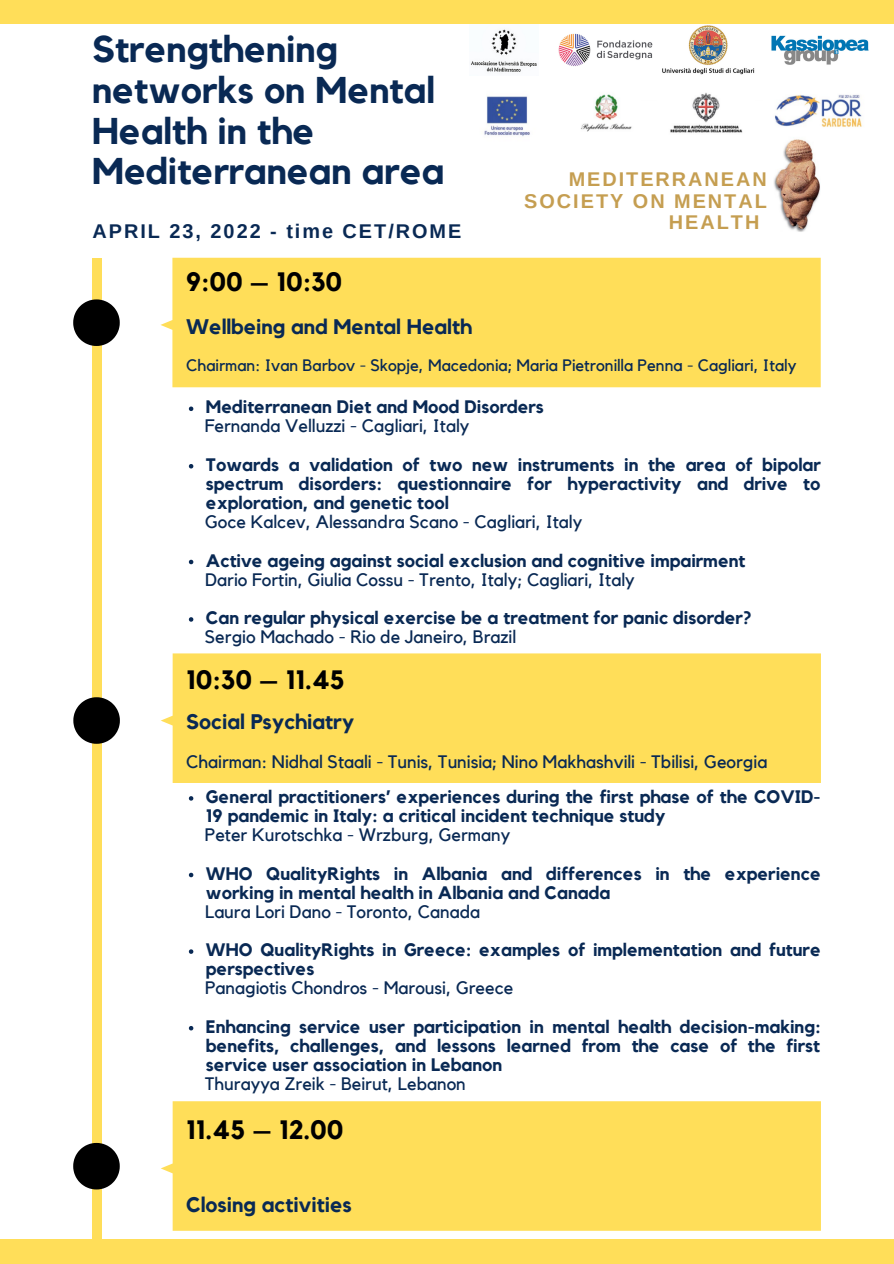
<style>
.page{position:relative;width:894px;height:1264px;background:#fff}
.page>*{position:absolute;margin:0;border:0;box-sizing:border-box;transform-origin:0 0}
.t1{font:700 37.05px/40.5px "Kollektif";color:#092954}
.t2{font:700 26.55px "Kollektif";color:#000}
.t3{font:700 21px "Kollektif";color:#092954}
.t4{font:700 19.8px "Arimo";letter-spacing:.1em;color:#c59e51}
.t5{font:700 19.8px "Arimo";letter-spacing:.1em;color:#092954}
.t6{font:700 18px/19.2px "Kollektif";color:#092954}
.t7{font:18px "Kollektif";color:#092954}
.t8{font:16.5px "Kollektif";color:#092954}
</style>
<div class="page">
<img style="left:656px;top:23px;width:140px;height:52px">
<img style="left:554px;top:23px;width:102px;height:43px">
<div style="left:0;top:0;width:893px;height:23px;background:#ffde59"></div>
<div style="left:92px;top:258px;width:9px;height:998px;background:#ffde59"></div>
<svg style="left:73px;top:299px;width:47px;height:47px"></svg>
<div style="left:160px;top:258px;width:660px;height:129px;background:#ffde59"></div>
<svg style="left:189px;top:406px;width:4px;height:5px"></svg>
<svg style="left:189px;top:464px;width:4px;height:4px"></svg>
<svg style="left:189px;top:559px;width:4px;height:5px"></svg>
<svg style="left:189px;top:617px;width:4px;height:4px"></svg>
<div style="left:161px;top:653px;width:659px;height:130px;background:#ffde59"></div>
<svg style="left:73px;top:697px;width:47px;height:46px"></svg>
<svg style="left:189px;top:796px;width:4px;height:4px"></svg>
<svg style="left:189px;top:872px;width:4px;height:5px"></svg>
<svg style="left:189px;top:949px;width:4px;height:4px"></svg>
<svg style="left:189px;top:1026px;width:4px;height:4px"></svg>
<div style="left:161px;top:1101px;width:659px;height:129px;background:#ffde59"></div>
<svg style="left:73px;top:1142px;width:47px;height:47px"></svg>
<div style="left:0;top:1239px;width:893px;height:24px;background:#ffde59"></div>
<img style="left:484px;top:96px;width:46px;height:40px">
<img style="left:580px;top:94px;width:52px;height:38px">
<img style="left:670px;top:93px;width:73px;height:40px">
<img style="left:775px;top:95px;width:87px;height:32px">
<img style="left:773px;top:139px;width:47px;height:93px">
<img style="left:470px;top:29px;width:67px;height:43px">
<img style="left:769px;top:34px;width:100px;height:32px">
<p class="t1" style="left:92px;top:31px;width:353px">Strengthening networks on Mental<br>Health in the<br>Mediterranean area</p>
<p class="t5" style="left:92px;top:220px;width:370px">APRIL 23, 2022 - time CET/ROME</p>
<p class="t2" style="left:186px;top:270px;width:157px">9:00 – 10:30</p>
<p class="t3" style="left:186px;top:317px;width:287px">Wellbeing and Mental Health</p>
<p class="t8" style="left:186px;top:358px;width:611px">Chairman: Ivan Barbov - Skopje, Macedonia; Maria Pietronilla Penna - Cagliari, Italy</p>
<p class="t6" style="left:206px;top:398px;width:339px">Mediterranean Diet and Mood Disorders</p>
<p class="t4" style="left:568px;top:168px;width:200px">MEDITERRANEAN</p>
<p class="t4" style="left:524px;top:190px;width:244px">SOCIETY ON MENTAL</p>
<p class="t4" style="left:668px;top:211px;width:92px">HEALTH</p>
<p class="t7" style="left:205px;top:418px;width:266px">Fernanda Velluzzi - Cagliari, Italy</p>
<p class="t6" style="left:206px;top:455px;width:616px;text-align:justify">Towards a validation of two new instruments in the area of bipolar spectrum disorders: questionnaire for hyperactivity and drive to exploration, and genetic tool</p>
<p class="t7" style="left:205px;top:513px;width:379px">Goce Kalcev, Alessandra Scano - Cagliari, Italy</p>
<p class="t6" style="left:206px;top:551px;width:540px">Active ageing against social exclusion and cognitive impairment</p>
<p class="t7" style="left:205px;top:571px;width:431px">Dario Fortin, Giulia Cossu - Trento, Italy; Cagliari, Italy</p>
<p class="t6" style="left:206px;top:608px;width:547px">Can regular physical exercise be a treatment for panic disorder?</p>
<p class="t7" style="left:205px;top:628px;width:313px">Sergio Machado - Rio de Janeiro, Brazil</p>
<p class="t2" style="left:186px;top:667px;width:160px">10:30 – 11.45</p>
<p class="t3" style="left:186px;top:711px;width:170px">Social Psychiatry</p>
<p class="t7" style="left:186px;top:753px;width:582px">Chairman: Nidhal Staali - Tunis, Tunisia; Nino Makhashvili - Tbilisi, Georgia</p>
<p class="t6" style="left:206px;top:787px;width:616px">General practitioners’ experiences during the first phase of the COVID-<br>19 pandemic in Italy: a critical incident technique study</p>
<p class="t7" style="left:205px;top:826px;width:307px">Peter Kurotschka - Wrzburg, Germany</p>
<p class="t6" style="left:206px;top:864px;width:616px">WHO QualityRights in Albania and differences in the experience working in mental health in Albania and Canada</p>
<p class="t7" style="left:205px;top:903px;width:276px">Laura Lori Dano - Toronto, Canada</p>
<p class="t6" style="left:206px;top:940px;width:616px">WHO QualityRights in Greece: examples of implementation and future perspectives</p>
<p class="t7" style="left:205px;top:979px;width:310px">Panagiotis Chondros - Marousi, Greece</p>
<p class="t6" style="left:206px;top:1017px;width:616px;text-align:justify">Enhancing service user participation in mental health decision-making: benefits, challenges, and lessons learned from the case of the first service user association in Lebanon</p>
<p class="t7" style="left:205px;top:1075px;width:262px">Thurayya Zreik - Beirut, Lebanon</p>
<p class="t2" style="left:186px;top:1117px;width:159px">11.45 – 12.00</p>
<p class="t3" style="left:186px;top:1194px;width:167px">Closing activities</p>
</div>
